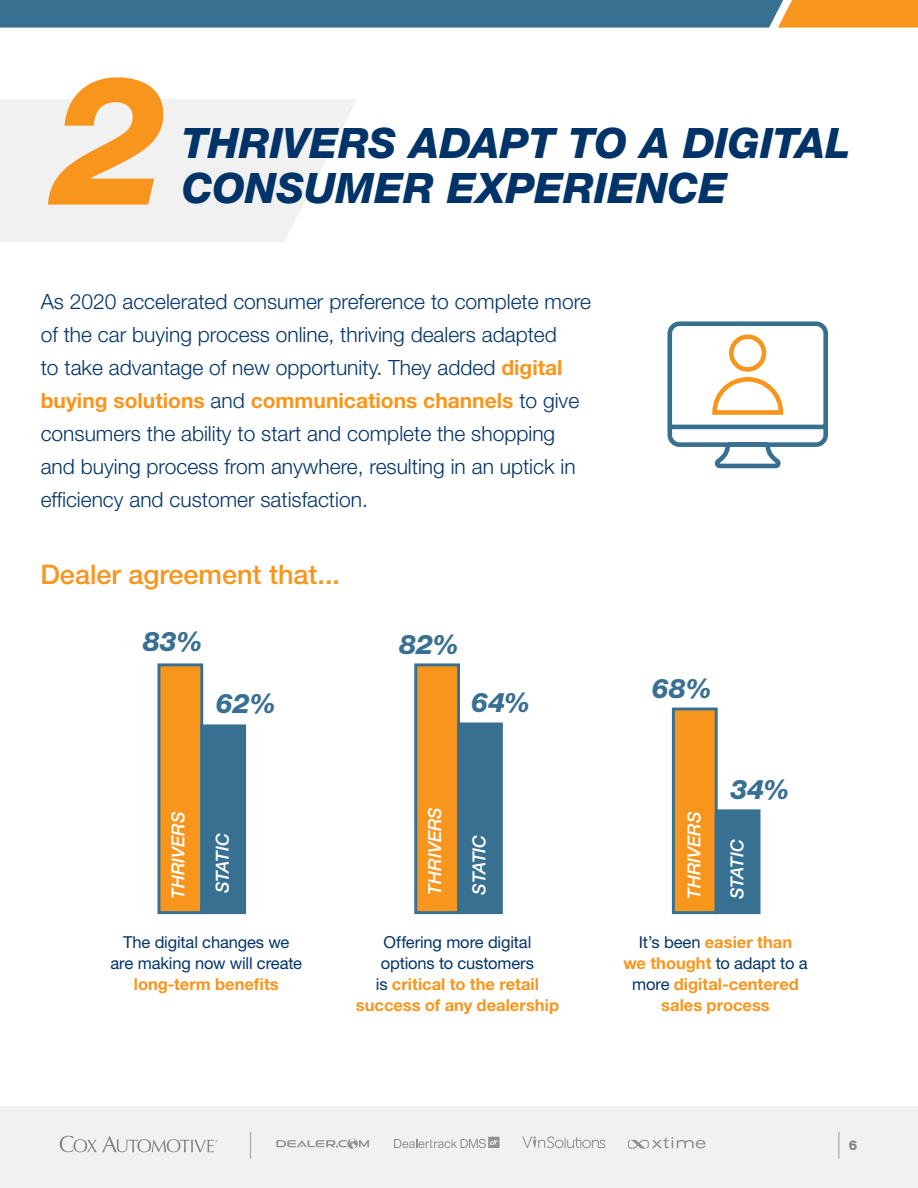
<style>
.page{position:relative;width:918px;height:1188px;background:#fff}
.page>*{position:absolute;margin:0;border:0;box-sizing:border-box;transform-origin:0 0}
.t1{font:italic 800 180.15px "Helvetica Neue LT Std";color:#f8951d}
.t2{font:italic 800 42px "Helvetica Neue LT Std";color:#003469}
.t3{font:500 27px "Helvetica Neue LT Std";color:#f8951d}
.t4{font:italic 800 27px "Helvetica Neue LT Std";color:#387092}
.t5{font:300 27px "Helvetica Neue LT Std";color:#808285;scale:.5 1}
.t6{font:300 21px/33px "Helvetica Neue LT Std";color:#003469}
.t7{font:italic 500 18px "Helvetica Neue LT Std";letter-spacing:-.005em;color:#fff}
.t8{font:700 16.5px/21px "Helvetica Neue LT Std";color:#f8951d;text-align:center}
.t9{font:16.5px/21px "Helvetica Neue LT Std";letter-spacing:-.01em;color:#003469;text-align:center}
.s1{font-weight:700;color:#f8951d}
.s2{font-weight:400;color:#003469}
.s3{font-weight:800;font-size:13.5px}
</style>
<div class="page">
<div style="left:0;top:1107px;width:918px;height:81px;background:#f1f1f1"></div>
<svg style="left:60px;top:1136px;width:158px;height:16px"></svg>
<svg style="left:276px;top:1138px;width:95px;height:11px"></svg>
<svg style="left:628px;top:1137px;width:78px;height:12px"></svg>
<svg style="left:522px;top:1136px;width:83px;height:12px"></svg>
<svg style="left:394px;top:1137px;width:105px;height:11px"></svg>
<svg style="left:0;top:99px;width:356px;height:143px;fill:#f1f1f1"></svg>
<svg style="left:0;top:0;width:918px;height:28px;background:#577884"></svg>
<svg style="left:667px;top:321px;width:161px;height:148px"></svg>
<div style="left:157px;top:663px;width:46px;height:251px;background:#f8951d;border:3px solid #387092"></div>
<div style="left:200px;top:724px;width:46px;height:190px;background:#387092;border:3px solid #387092"></div>
<div style="left:414px;top:663px;width:46px;height:251px;background:#f8951d;border:3px solid #387092"></div>
<div style="left:457px;top:723px;width:46px;height:191px;background:#387092;border:3px solid #387092"></div>
<div style="left:672px;top:708px;width:46px;height:206px;background:#f8951d;border:3px solid #387092"></div>
<div style="left:715px;top:809px;width:45px;height:105px;background:#387092"></div>
<h1 class="t1" style="left:53px;top:33px;width:115px">2</h1>
<h2 class="t2" style="left:182px;top:118px;width:670px">THRIVERS ADAPT TO A DIGITAL</h2>
<h2 class="t2" style="left:182px;top:163px;width:547px">CONSUMER EXPERIENCE</h2>
<p class="t6" style="left:41px;top:285px;width:552px">As 2020 accelerated consumer preference to complete more of the car buying process online, thriving dealers adapted<br>to take advantage of new opportunity. They added <span class="s1">digital buying solutions</span> and <span class="s1">communications channels</span> to give consumers the ability to start and complete the shopping and buying process from anywhere, resulting in an uptick in efficiency and customer satisfaction.</p>
<p class="t3" style="left:40px;top:558px;width:301px">Dealer agreement that...</p>
<p class="t4" style="left:143px;top:626px;width:62px">83%</p>
<p class="t4" style="left:399px;top:628px;width:62px">82%</p>
<p class="t4" style="left:216px;top:687px;width:61px">62%</p>
<p class="t4" style="left:471px;top:687px;width:61px">64%</p>
<p class="t7" style="left:168px;top:899px;width:89px;rotate:-90deg">THRIVERS</p>
<p class="t7" style="left:212px;top:893px;width:61px;rotate:-90deg">STATIC</p>
<p class="t7" style="left:424px;top:895px;width:89px;rotate:-90deg">THRIVERS</p>
<p class="t7" style="left:468px;top:895px;width:61px;rotate:-90deg">STATIC</p>
<p class="t4" style="left:652px;top:673px;width:61px">68%</p>
<p class="t7" style="left:684px;top:899px;width:89px;rotate:-90deg">THRIVERS</p>
<p class="t4" style="left:730px;top:774px;width:61px">34%</p>
<p class="t7" style="left:726px;top:899px;width:61px;rotate:-90deg">STATIC</p>
<p class="t9" style="left:111px;top:932px;width:193px">The digital changes we are making now will create</p>
<p class="t8" style="left:134px;top:974px;width:146px">long-term benefits</p>
<p class="t8" style="left:356px;top:932px;width:205px"><span class="s2">Offering more digital options to customers<br>is</span> critical to the retail success of any dealership</p>
<p class="t8" style="left:623px;top:932px;width:186px"><span class="s2">It’s been</span> easier than<br>we thought <span class="s2">to adapt to a more</span> digital-centered sales process</p>
<p class="t5" style="left:249px;top:1127px;width:7px">|</p>
<p class="t5" style="left:838px;top:1127px;width:41px">| <span class="s3">6</span></p>
</div>
